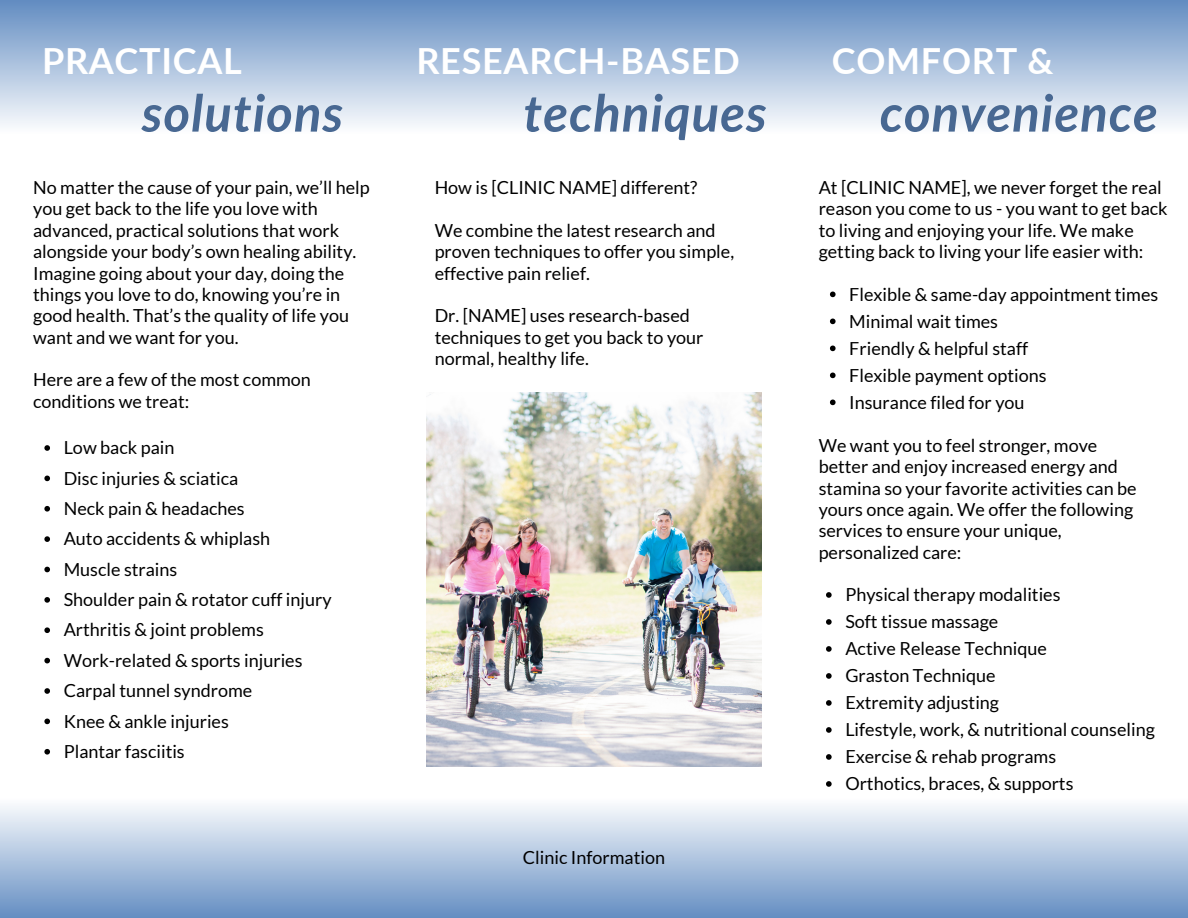
<style>
.page{position:relative;width:1188px;height:918px;background:#fff}
.page>*{position:absolute;margin:0;border:0;box-sizing:border-box;transform-origin:0 0}
.t1{font:italic 700 51px "Lato";letter-spacing:.02em;color:#486892}
.t2{font:700 36px "Lato";letter-spacing:.02em;color:#fff}
.t3{font:18px/21.3px "Lato";color:#000}
</style>
<div class="page">
<div style="left:0;top:0;width:1188px;height:134px;background:linear-gradient(to bottom,#628cc1,#fcfdfe)"></div>
<div style="left:0;top:797px;width:1188px;height:121px;background:linear-gradient(to bottom,#fff,#648ec2)"></div>
<img style="left:427px;top:393px;width:334px;height:373px">
<svg style="left:44px;top:445px;width:6px;height:6px"></svg>
<svg style="left:44px;top:476px;width:6px;height:5px"></svg>
<svg style="left:44px;top:506px;width:6px;height:6px"></svg>
<svg style="left:44px;top:536px;width:6px;height:6px"></svg>
<svg style="left:44px;top:567px;width:6px;height:5px"></svg>
<svg style="left:44px;top:597px;width:6px;height:6px"></svg>
<svg style="left:44px;top:627px;width:6px;height:6px"></svg>
<svg style="left:44px;top:658px;width:6px;height:5px"></svg>
<svg style="left:44px;top:688px;width:6px;height:6px"></svg>
<svg style="left:44px;top:719px;width:6px;height:5px"></svg>
<svg style="left:44px;top:749px;width:6px;height:6px"></svg>
<svg style="left:830px;top:292px;width:6px;height:5px"></svg>
<svg style="left:830px;top:319px;width:6px;height:5px"></svg>
<svg style="left:830px;top:346px;width:6px;height:5px"></svg>
<svg style="left:830px;top:373px;width:6px;height:5px"></svg>
<svg style="left:830px;top:400px;width:6px;height:5px"></svg>
<svg style="left:826px;top:592px;width:6px;height:6px"></svg>
<svg style="left:826px;top:619px;width:6px;height:6px"></svg>
<svg style="left:826px;top:646px;width:6px;height:6px"></svg>
<svg style="left:826px;top:673px;width:6px;height:6px"></svg>
<svg style="left:826px;top:700px;width:6px;height:6px"></svg>
<svg style="left:826px;top:727px;width:6px;height:6px"></svg>
<svg style="left:826px;top:754px;width:6px;height:6px"></svg>
<svg style="left:826px;top:781px;width:6px;height:6px"></svg>
<p class="t2" style="left:42px;top:39px;width:201px">PRACTICAL</p>
<p class="t2" style="left:416px;top:39px;width:325px">RESEARCH-BASED</p>
<p class="t2" style="left:832px;top:39px;width:223px">COMFORT &amp;</p>
<p class="t1" style="left:142px;top:81px;width:203px">solutions</p>
<p class="t1" style="left:524px;top:81px;width:245px">techniques</p>
<p class="t1" style="left:880px;top:81px;width:280px">convenience</p>
<p class="t3" style="left:435px;top:177px;width:264px">How is [CLINIC NAME] different?</p>
<p class="t3" style="left:435px;top:219px;width:301px">We combine the latest research and proven techniques to offer you simple, effective pain relief.</p>
<p class="t3" style="left:435px;top:305px;width:270px">Dr. [NAME] uses research-based techniques to get you back to your normal, healthy life.</p>
<p class="t3" style="left:819px;top:177px;width:345px">At [CLINIC NAME], we never forget the real</p>
<p class="t3" style="left:819px;top:198px;width:350px">reason you come to us - you want to get back</p>
<p class="t3" style="left:819px;top:219px;width:317px">to living and enjoying your life. We make</p>
<p class="t3" style="left:819px;top:241px;width:326px">getting back to living your life easier with:</p>
<p class="t3" style="left:849px;top:283px;width:310px">Flexible &amp; same-day appointment times</p>
<p class="t3" style="left:849px;top:310px;width:150px">Minimal wait times</p>
<p class="t3" style="left:849px;top:337px;width:180px">Friendly &amp; helpful staff</p>
<p class="t3" style="left:849px;top:364px;width:199px">Flexible payment options</p>
<p class="t3" style="left:849px;top:391px;width:177px">Insurance filed for you</p>
<p class="t3" style="left:819px;top:434px;width:280px">We want you to feel stronger, move</p>
<p class="t3" style="left:819px;top:456px;width:301px">better and enjoy increased energy and</p>
<p class="t3" style="left:819px;top:477px;width:320px">stamina so your favorite activities can be yours once again. We offer the following services to ensure your unique, personalized care:</p>
<p class="t3" style="left:845px;top:584px;width:217px">Physical therapy modalities</p>
<p class="t3" style="left:845px;top:611px;width:154px">Soft tissue massage</p>
<p class="t3" style="left:845px;top:638px;width:203px">Active Release Technique</p>
<p class="t3" style="left:845px;top:665px;width:152px">Graston Technique</p>
<p class="t3" style="left:845px;top:692px;width:155px">Extremity adjusting</p>
<p class="t3" style="left:845px;top:719px;width:311px">Lifestyle, work, &amp; nutritional counseling</p>
<p class="t3" style="left:845px;top:746px;width:212px">Exercise &amp; rehab programs</p>
<p class="t3" style="left:845px;top:773px;width:230px">Orthotics, braces, &amp; supports</p>
<p class="t3" style="left:33px;top:177px;width:338px">No matter the cause of your pain, we’ll help</p>
<p class="t3" style="left:33px;top:198px;width:286px">you get back to the life you love with</p>
<p class="t3" style="left:33px;top:219px;width:307px">advanced, practical solutions that work</p>
<p class="t3" style="left:33px;top:241px;width:325px">alongside your body’s own healing ability.</p>
<p class="t3" style="left:33px;top:262px;width:313px">Imagine going about your day, doing the</p>
<p class="t3" style="left:33px;top:283px;width:309px">things you love to do, knowing you’re in</p>
<p class="t3" style="left:33px;top:305px;width:317px">good health. That’s the quality of life you</p>
<p class="t3" style="left:33px;top:326px;width:207px">want and we want for you.</p>
<p class="t3" style="left:33px;top:369px;width:279px">Here are a few of the most common</p>
<p class="t3" style="left:33px;top:390px;width:158px">conditions we treat:</p>
<p class="t3" style="left:64px;top:437px;width:112px">Low back pain</p>
<p class="t3" style="left:64px;top:467px;width:176px">Disc injuries &amp; sciatica</p>
<p class="t3" style="left:64px;top:497px;width:183px">Neck pain &amp; headaches</p>
<p class="t3" style="left:64px;top:528px;width:208px">Auto accidents &amp; whiplash</p>
<p class="t3" style="left:64px;top:558px;width:115px">Muscle strains</p>
<p class="t3" style="left:64px;top:588px;width:269px">Shoulder pain &amp; rotator cuff injury</p>
<p class="t3" style="left:64px;top:619px;width:202px">Arthritis &amp; joint problems</p>
<p class="t3" style="left:64px;top:649px;width:240px">Work-related &amp; sports injuries</p>
<p class="t3" style="left:64px;top:680px;width:190px">Carpal tunnel syndrome</p>
<p class="t3" style="left:64px;top:710px;width:167px">Knee &amp; ankle injuries</p>
<p class="t3" style="left:64px;top:740px;width:123px">Plantar fasciitis</p>
<p class="t3" style="left:523px;top:846px;width:144px">Clinic Information</p>
</div>
